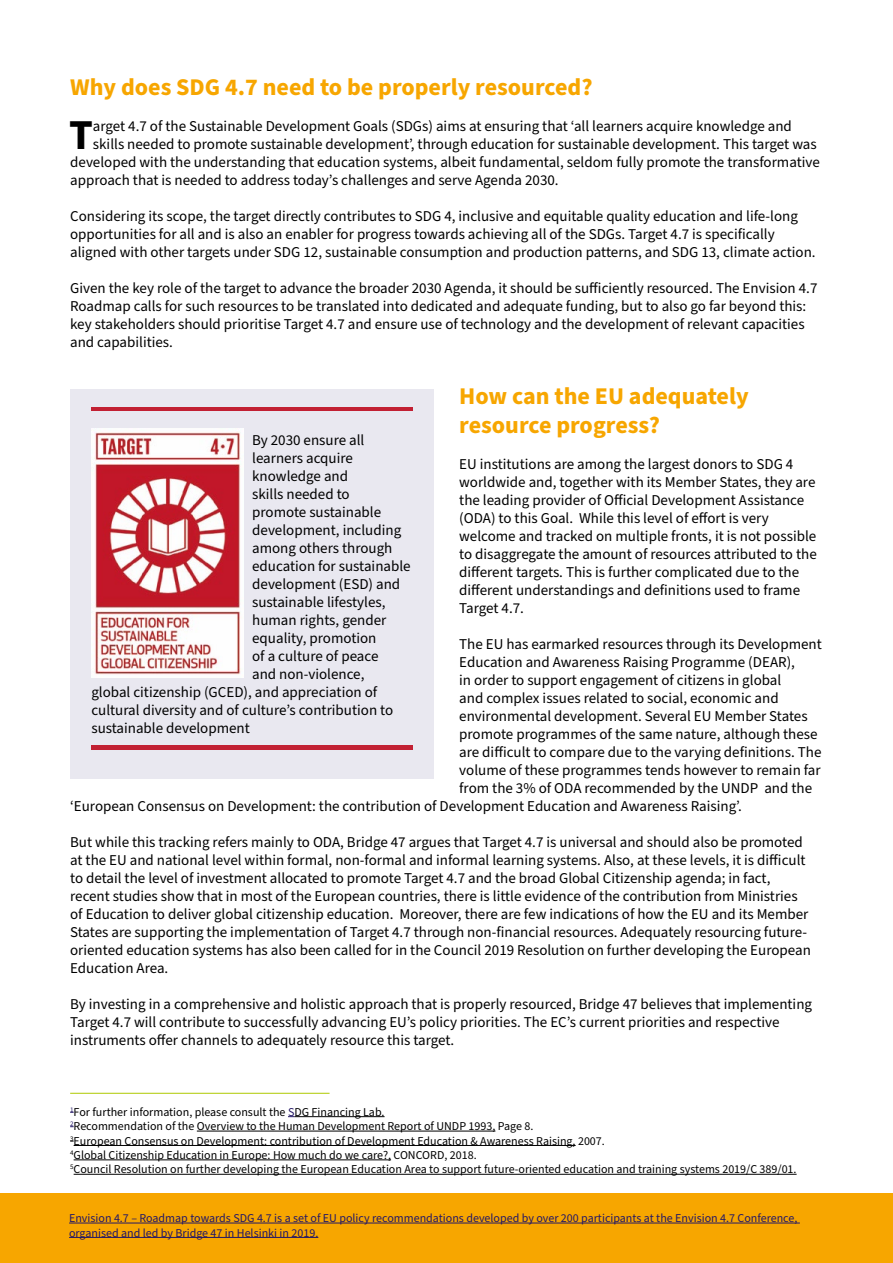
<style>
.page{position:relative;width:893px;height:1263px;background:#fff}
.page>*{position:absolute;margin:0;border:0;box-sizing:border-box;transform-origin:0 0}
.t1{font:700 42.6px "Source Sans Pro";color:#000}
.t2{font:700 24px/28.8px "Source Sans Pro";color:#f7a600}
.t3{font:15px/18px "Source Sans Pro";color:#000}
.t4{font:12px/14.4px "Source Sans Pro";color:#000}
.t5{font:12px/14.4px "Source Sans Pro";color:#241866}
.s1{color:#241866}
</style>
<div class="page">
<div style="left:0;top:1193px;width:893px;height:70px;background:#f7a600"></div>
<hr style="left:69px;top:1223px;width:731px;height:1px;background:#241866">
<hr style="left:69px;top:1237px;width:249px;height:1px;background:#241866">
<div style="left:70px;top:389px;width:364px;height:389px;background:#e9e8f0"></div>
<hr style="left:91px;top:745px;width:321px;height:4px;background:#c22033">
<hr style="left:91px;top:407px;width:321px;height:3px;background:#c22033">
<img style="left:91px;top:428px;width:153px;height:250px">
<hr style="left:294px;top:1116px;width:91px;height:1px;background:#000">
<hr style="left:197px;top:1131px;width:298px;height:1px;background:#000">
<hr style="left:74px;top:1145px;width:502px;height:1px;background:#000">
<hr style="left:74px;top:1159px;width:317px;height:1px;background:#000">
<hr style="left:74px;top:1174px;width:723px;height:1px;background:#000">
<hr style="left:70px;top:1093px;width:260px;height:1px;background:#afca00">
<h2 class="t2" style="left:70px;top:73px;width:524px">Why does SDG 4.7 need to be properly resourced?</h2>
<h1 class="t1" style="left:69px;top:106px;width:25px">T</h1>
<p class="t3" style="left:93px;top:117px;width:700px">arget 4.7 of the Sustainable Development Goals (SDGs) aims at ensuring that ‘all learners acquire knowledge and</p>
<p class="t3" style="left:93px;top:135px;width:725px">skills needed to promote sustainable development’, through education for sustainable development. This target was</p>
<p class="t3" style="left:70px;top:153px;width:751px">developed with the understanding that education systems, albeit fundamental, seldom fully promote the transformative</p>
<p class="t3" style="left:70px;top:171px;width:490px">approach that is needed to address today’s challenges and serve Agenda 2030.</p>
<p class="t3" style="left:70px;top:207px;width:747px">Considering its scope, the target directly contributes to SDG 4, inclusive and equitable quality education and life-long opportunities for all and is also an enabler for progress towards achieving all of the SDGs. Target 4.7 is specifically aligned with other targets under SDG 12, sustainable consumption and production patterns, and SDG 13, climate action.</p>
<p class="t3" style="left:70px;top:279px;width:749px">Given the key role of the target to advance the broader 2030 Agenda, it should be sufficiently resourced. The Envision 4.7<br>Roadmap calls for such resources to be translated into dedicated and adequate funding, but to also go far beyond this: key stakeholders should prioritise Target 4.7 and ensure use of technology and the development of relevant capacities and capabilities.</p>
<h2 class="t2" style="left:459px;top:383px;width:291px">How can the EU adequately resource progress?</h2>
<p class="t3" style="left:459px;top:456px;width:359px">EU institutions are among the largest donors to SDG 4 worldwide and, together with its Member States, they are the leading provider of Official Development Assistance (ODA) to this Goal. While this level of effort is very welcome and tracked on multiple fronts, it is not possible to disaggregate the amount of resources attributed to the different targets. This is further complicated due to the different understandings and definitions used to frame Target 4.7.</p>
<p class="t3" style="left:459px;top:636px;width:364px">The EU has earmarked resources through its Development</p>
<p class="t3" style="left:459px;top:654px;width:337px">Education and Awareness Raising Programme (DEAR),</p>
<p class="t3" style="left:459px;top:672px;width:324px">in order to support engagement of citizens in global</p>
<p class="t3" style="left:459px;top:690px;width:321px">and complex issues related to social, economic and</p>
<p class="t3" style="left:459px;top:708px;width:350px">environmental development. Several EU Member States</p>
<p class="t3" style="left:459px;top:726px;width:360px">promote programmes of the same nature, although these</p>
<p class="t3" style="left:459px;top:744px;width:364px">are difficult to compare due to the varying definitions. The</p>
<p class="t3" style="left:459px;top:762px;width:363px">volume of these programmes tends however to remain far</p>
<p class="t3" style="left:459px;top:780px;width:354px">from the 3% of ODA recommended by the UNDP and the</p>
<p class="t3" style="left:70px;top:798px;width:673px">‘European Consensus on Development: the contribution of Development Education and Awareness Raising’.</p>
<p class="t3" style="left:70px;top:834px;width:742px">But while this tracking refers mainly to ODA, Bridge 47 argues that Target 4.7 is universal and should also be promoted at the EU and national level within formal, non-formal and informal learning systems. Also, at these levels, it is difficult to detail the level of investment allocated to promote Target 4.7 and the broad Global Citizenship agenda; in fact, recent studies show that in most of the European countries, there is little evidence of the contribution from Ministries of Education to deliver global citizenship education. Moreover, there are few indications of how the EU and its Member States are supporting the implementation of Target 4.7 through non-financial resources. Adequately resourcing future&shy;oriented education systems has also been called for in the Council 2019 Resolution on further developing the European Education Area.</p>
<p class="t3" style="left:70px;top:996px;width:743px">By investing in a comprehensive and holistic approach that is properly resourced, Bridge 47 believes that implementing<br>Target 4.7 will contribute to successfully advancing EU’s policy priorities. The EC’s current priorities and respective instruments offer channels to adequately resource this target.</p>
<p class="t3" style="left:252px;top:431px;width:114px">By 2030 ensure all</p>
<p class="t3" style="left:252px;top:449px;width:102px">learners acquire</p>
<p class="t3" style="left:252px;top:467px;width:97px">knowledge and</p>
<p class="t3" style="left:252px;top:485px;width:99px">skills needed to</p>
<p class="t3" style="left:252px;top:503px;width:130px">promote sustainable</p>
<p class="t3" style="left:252px;top:521px;width:151px">development, including</p>
<p class="t3" style="left:252px;top:539px;width:142px">among others through</p>
<p class="t3" style="left:252px;top:557px;width:160px">education for sustainable</p>
<p class="t3" style="left:252px;top:575px;width:150px">development (ESD) and</p>
<p class="t3" style="left:252px;top:593px;width:135px">sustainable lifestyles,</p>
<p class="t3" style="left:252px;top:611px;width:136px">human rights, gender</p>
<p class="t3" style="left:252px;top:629px;width:126px">equality, promotion</p>
<p class="t3" style="left:252px;top:647px;width:128px">of a culture of peace</p>
<p class="t3" style="left:252px;top:665px;width:114px">and non-violence,</p>
<p class="t3" style="left:91px;top:683px;width:287px">global citizenship (GCED), and appreciation of</p>
<p class="t3" style="left:91px;top:701px;width:303px">cultural diversity and of culture’s contribution to</p>
<p class="t3" style="left:91px;top:719px;width:160px">sustainable development</p>
<p class="t4" style="left:70px;top:1105px;width:728px"><sup>1</sup>For further information, please consult the <span class="s1">S</span>DG Financing Lab.<br><sup>2</sup>Recommendation of the Overview to the Human Development Report of UNDP 1993, Page 8.<br><sup>3</sup>European Consensus on Development: contribution of Development Education &amp; Awareness Raising, 2007.<br><sup>4</sup>Global Citizenship Education in Europe: How much do we care?, CONCORD, 2018.<br><sup>5</sup>Council Resolution on further developing the European Education Area to support future-oriented education and training systems 2019/C 389/01.</p>
<p class="t5" style="left:69px;top:1211px;width:730px">Envision 4.7 – Roadmap towards SDG 4.7 is a set of EU policy recommendations developed by over 200 participants at the Envision 4.7 Conference, organised and led by Bridge 47 in Helsinki in 2019.</p>
</div>
